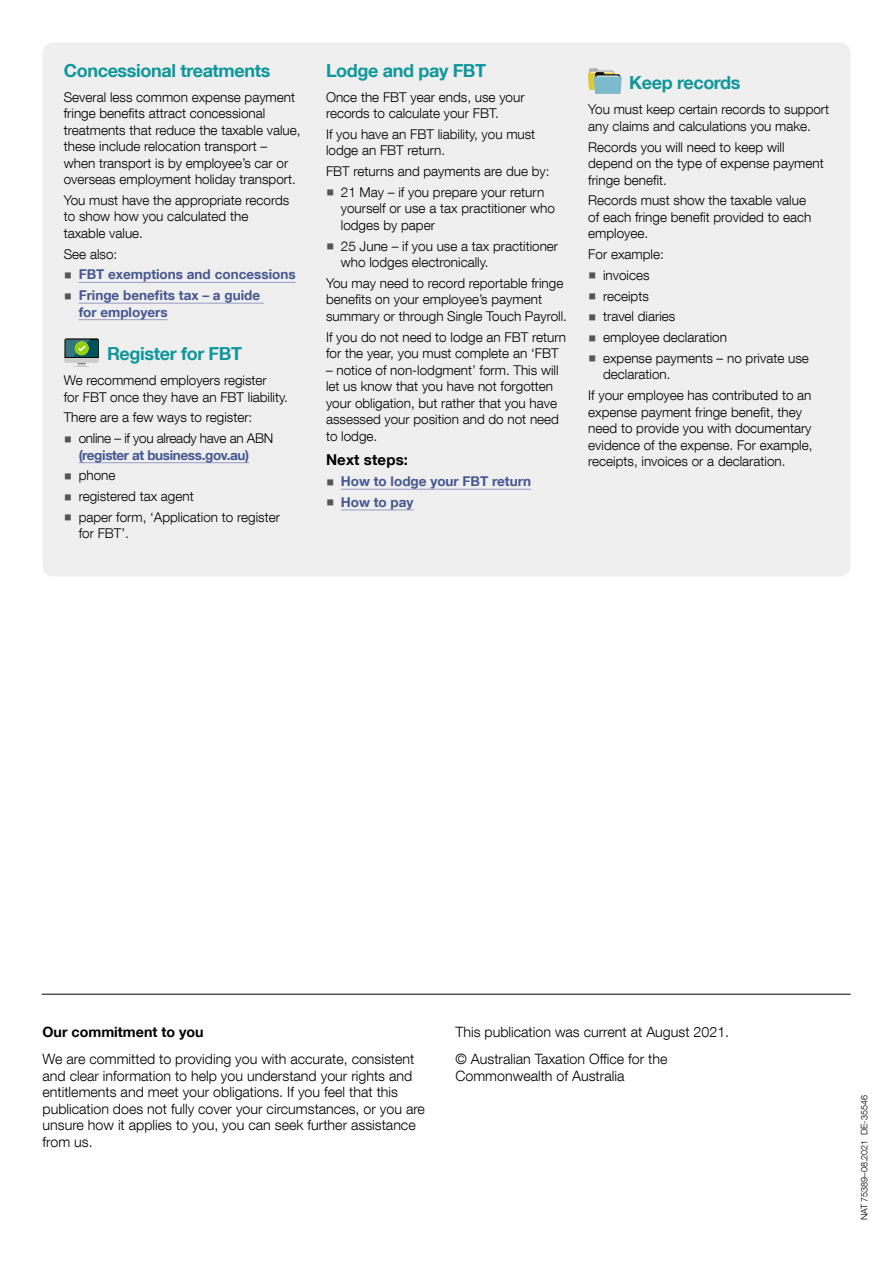
<style>
.page{position:relative;width:893px;height:1263px;background:#fff}
.page>*{position:absolute;margin:0;border:0;box-sizing:border-box;transform-origin:0 0}
.t1{font:700 18px "Helvetica Neue LT Com";letter-spacing:-.02em;color:#0f979b}
.t2{font:700 15px "Helvetica Neue LT Com";letter-spacing:.01em;color:#000}
.t3{font:300 14.25px/16.5px "Helvetica Neue LT Com";color:#000}
.t4{font:700 14.25px "Helvetica Neue LT Com";color:#000}
.t5{font:300 13.5px/16.5px "Helvetica Neue LT Com";color:#000}
.t6{font:700 13.5px/16.5px "Helvetica Neue LT Com";color:#465792}
.t7{font:300 13.5px/16.5px "Helvetica Neue LT Com";letter-spacing:-.02em;color:#000}
.p_jobnumber{font:300 9px "Helvetica Neue LT Com";color:#000}
.s1{font-weight:700;color:#465792}
</style>
<div class="page">
<div style="left:43px;top:43px;width:807px;height:533px;background:#efefef;border-radius:11px"></div>
<hr style="left:79px;top:282px;width:217px;height:1px;background:#999dc3">
<hr style="left:79px;top:303px;width:185px;height:1px;background:#999dc3">
<hr style="left:79px;top:319px;width:89px;height:1px;background:#999dc3">
<hr style="left:79px;top:462px;width:170px;height:1px;background:#999dc3">
<div style="left:64px;top:351px;width:35px;height:12px;background:#cdcdcd;border-radius:2px"></div>
<svg style="left:64px;top:338px;width:35px;height:22px"></svg>
<div style="left:66px;top:340px;width:31px;height:17px;background:#04545d"></div>
<hr style="left:64px;top:358px;width:35px;height:3px;background:#cdcdcd">
<svg style="left:66px;top:340px;width:26px;height:26px"></svg>
<hr style="left:341px;top:489px;width:190px;height:1px;background:#999dc3">
<hr style="left:341px;top:510px;width:73px;height:1px;background:#999dc3">
<div style="left:589px;top:68px;width:9px;height:16px;background:#b1aeaa;border-radius:2px"></div>
<svg style="left:589px;top:70px;width:25px;height:20px"></svg>
<svg style="left:590px;top:72px;width:23px;height:18px"></svg>
<svg style="left:588px;top:73px;width:33px;height:21px"></svg>
<hr style="left:42px;top:994px;width:809px;height:1px;background:#000">
<p class="t1" style="left:64px;top:59px;width:208px">Concessional treatments</p>
<p class="t5" style="left:64px;top:88px;width:238px">Several less common expense payment fringe benefits attract concessional treatments that reduce the taxable value, these include relocation transport – when transport is by employee’s car or overseas employment holiday transport.</p>
<p class="t5" style="left:64px;top:192px;width:227px">You must have the appropriate records to show how you calculated the taxable value.</p>
<p class="t5" style="left:64px;top:245px;width:55px">See also:</p>
<p class="t6" style="left:79px;top:266px;width:218px">FBT exemptions and concessions</p>
<p class="t6" style="left:79px;top:287px;width:183px">Fringe benefits tax – a guide for employers</p>
<p class="t1" style="left:107px;top:342px;width:137px">Register for FBT</p>
<p class="t5" style="left:64px;top:372px;width:226px">We recommend employers register<br>for FBT once they have an FBT liability.</p>
<p class="t5" style="left:64px;top:409px;width:190px">There are a few ways to register:</p>
<p class="t7" style="left:79px;top:430px;width:196px">online – if you already have an ABN <span class="s1">(register at business.gov.au)</span></p>
<p class="t5" style="left:79px;top:467px;width:38px">phone</p>
<p class="t5" style="left:79px;top:488px;width:117px">registered tax agent</p>
<p class="t5" style="left:79px;top:509px;width:203px">paper form, ‘Application to register for FBT’.</p>
<p class="t1" style="left:326px;top:59px;width:162px">Lodge and pay FBT</p>
<p class="t5" style="left:326px;top:88px;width:200px">Once the FBT year ends, use your records to calculate your FBT.</p>
<p class="t5" style="left:326px;top:126px;width:211px">If you have an FBT liability, you must lodge an FBT return.</p>
<p class="t5" style="left:326px;top:163px;width:225px">FBT returns and payments are due by:</p>
<p class="t5" style="left:341px;top:184px;width:216px">21 May – if you prepare your return yourself or use a tax practitioner who lodges by paper</p>
<p class="t5" style="left:341px;top:237px;width:219px">25 June – if you use a tax practitioner who lodges electronically.</p>
<p class="t5" style="left:326px;top:275px;width:242px">You may need to record reportable fringe benefits on your employee’s payment summary or through Single Touch Payroll.</p>
<p class="t5" style="left:326px;top:328px;width:242px">If you do not need to lodge an FBT return for the year, you must complete an ‘FBT</p>
<p class="t5" style="left:326px;top:361px;width:235px">– notice of non-lodgment’ form. This will let us know that you have not forgotten your obligation, but rather that you have assessed your position and do not need to lodge.</p>
<p class="t2" style="left:326px;top:451px;width:84px">Next steps:</p>
<p class="t6" style="left:341px;top:473px;width:192px">How to lodge your FBT return</p>
<p class="t6" style="left:341px;top:493px;width:74px">How to pay</p>
<p class="t1" style="left:629px;top:72px;width:113px">Keep records</p>
<p class="t5" style="left:588px;top:101px;width:242px">You must keep certain records to support any claims and calculations you make.</p>
<p class="t5" style="left:588px;top:138px;width:237px">Records you will need to keep will depend on the type of expense payment fringe benefit.</p>
<p class="t5" style="left:588px;top:192px;width:225px">Records must show the taxable value of each fringe benefit provided to each employee.</p>
<p class="t5" style="left:588px;top:246px;width:77px">For example:</p>
<p class="t5" style="left:603px;top:266px;width:48px">invoices</p>
<p class="t5" style="left:603px;top:287px;width:47px">receipts</p>
<p class="t5" style="left:603px;top:308px;width:74px">travel diaries</p>
<p class="t5" style="left:603px;top:329px;width:125px">employee declaration</p>
<p class="t5" style="left:603px;top:349px;width:207px">expense payments – no private use declaration.</p>
<p class="t5" style="left:588px;top:387px;width:226px">If your employee has contributed to an expense payment fringe benefit, they need to provide you with documentary evidence of the expense. For example, receipts, invoices or a declaration.</p>
<p class="t4" style="left:43px;top:1023px;width:163px">Our commitment to you</p>
<p class="t3" style="left:43px;top:1051px;width:384px">We are committed to providing you with accurate, consistent and clear information to help you understand your rights and entitlements and meet your obligations. If you feel that this publication does not fully cover your circumstances, or you are unsure how it applies to you, you can seek further assistance from us.</p>
<p class="t3" style="left:455px;top:1023px;width:275px">This publication was current at August 2021.</p>
<p class="t3" style="left:455px;top:1051px;width:214px">© Australian Taxation Office for the<br>Commonwealth of Australia</p>
<p class="p_jobnumber" style="left:859px;top:1220px;width:127px;rotate:-90deg">NAT 75389–08.2021 DE-35546</p>
</div>
